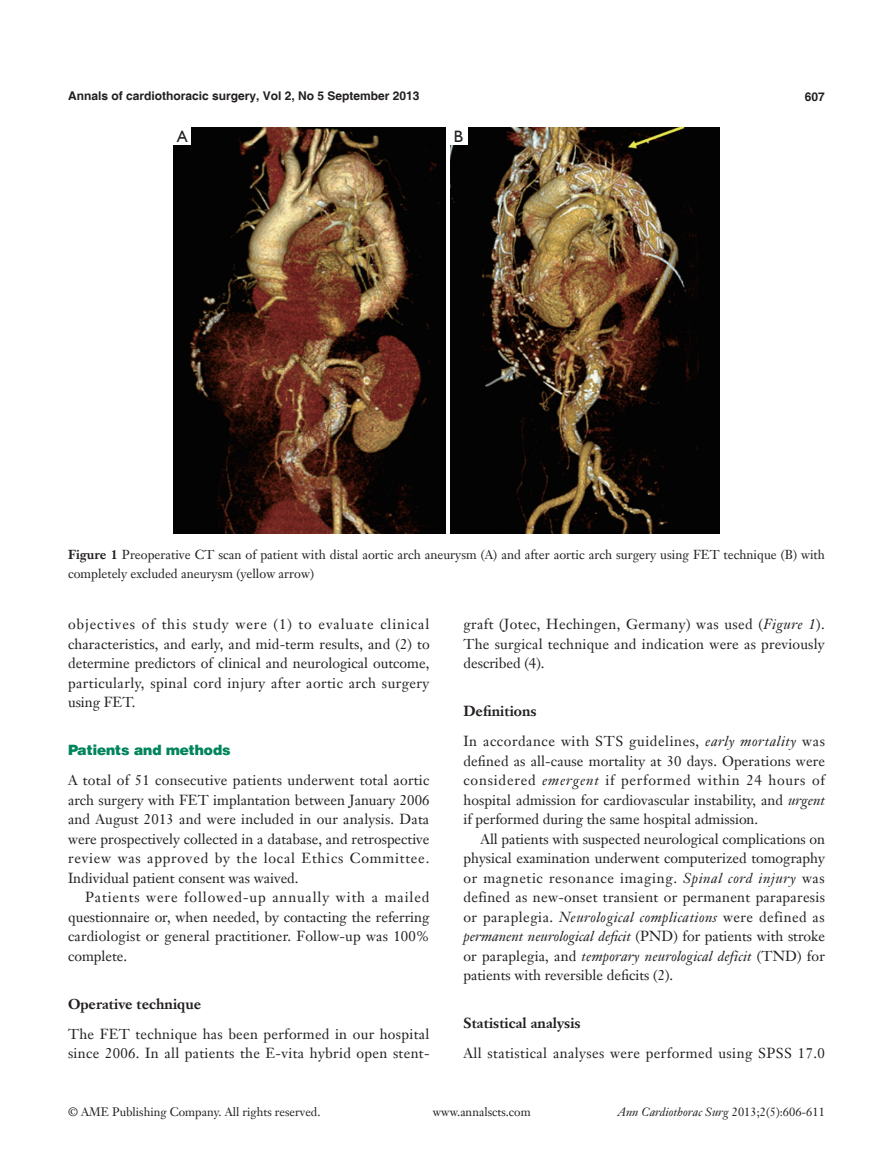
<style>
.page{position:relative;width:893px;height:1170px;background:#fff}
.page>*{position:absolute;margin:0;border:0;box-sizing:border-box;transform-origin:0 0}
.t1{font:16.5px "Humanist 521 BT";color:#231f20}
.t2{font:14.25px/19.5px "Janson Text LT";letter-spacing:.02em;color:#231f20;text-align:justify}
.t3{font:14.25px/30px "Janson Text LT";letter-spacing:.04em;color:#231f20}
.t4{font:700 14.25px "Janson Text LT";color:#231f20}
.t5{font:900 14.25px "Helvetica";color:#00845c}
.t6{font:12.75px/19.5px "Janson Text LT";color:#231f20}
.t7{font:12px "Janson Text LT";color:#231f20}
.t8{font:700 12px "Helvetica";color:#231f20}
.t9{font:italic 12px "Janson Text LT";color:#231f20}
.s1{font-weight:700}
.s2{font-style:italic}
.s3{font-style:normal}
</style>
<div class="page">
<img style="left:174px;top:128px;width:272px;height:405px">
<img style="left:450px;top:128px;width:269px;height:405px">
<div style="left:174px;top:128px;width:17px;height:17px;background:#fff"></div>
<div style="left:450px;top:128px;width:17px;height:17px;background:#fff"></div>
<p class="t8" style="left:68px;top:88px;width:353px">Annals of cardiothoracic surgery, Vol 2, No 5 September 2013</p>
<p class="t8" style="left:805px;top:89px;width:22px">607</p>
<p class="t1" style="left:177px;top:126px;width:12px">A</p>
<p class="t1" style="left:454px;top:126px;width:11px">B</p>
<p class="t6" style="left:68px;top:544px;width:758px"><span class="s1">Figure 1</span> Preoperative CT scan of patient with distal aortic arch aneurysm (A) and after aortic arch surgery using FET technique (B) with completely excluded aneurysm (yellow arrow)</p>
<p class="t2" style="left:68px;top:614px;width:363px">objectives of this study were (1) to evaluate clinical characteristics, and early, and mid-term results, and (2) to determine predictors of clinical and neurological outcome, particularly, spinal cord injury after aortic arch surgery using FET.</p>
<p class="t5" style="left:68px;top:740px;width:164px">Patients and methods</p>
<p class="t2" style="left:68px;top:770px;width:363px">A total of 51 consecutive patients underwent total aortic arch surgery with FET implantation between January 2006 and August 2013 and were included in our analysis. Data were prospectively collected in a database, and retrospective review was approved by the local Ethics Committee.<br>Individual patient consent was waived.</p>
<p class="t2" style="left:68px;top:887px;width:363px;text-indent:17px">Patients were followed-up annually with a mailed questionnaire or, when needed, by contacting the referring cardiologist or general practitioner. Follow-up was 100% complete.</p>
<p class="t4" style="left:68px;top:994px;width:135px">Operative technique</p>
<p class="t2" style="left:68px;top:1023px;width:363px">The FET technique has been performed in our hospital since 2006. In all patients the E-vita hybrid open stent-</p>
<p class="t2" style="left:463px;top:614px;width:363px">graft (Jotec, Hechingen, Germany) was used (<span class="s2">Figure 1</span>).<br>The surgical technique and indication were as previously described (4).</p>
<p class="t3" style="left:463px;top:696px;width:363px"><span class="s1">Definitions<br></span>In accordance with STS guidelines, <span class="s2">early mortality</span> was</p>
<p class="t2" style="left:463px;top:750px;width:363px">defined as all-cause mortality at 30 days. Operations were considered <span class="s2">emergent</span> if performed within 24 hours of hospital admission for cardiovascular instability, and <span class="s2">urgent </span>if performed during the same hospital admission.</p>
<p class="t2" style="left:463px;top:828px;width:363px;text-indent:17px">All patients with suspected neurological complications on physical examination underwent computerized tomography or magnetic resonance imaging. <span class="s2">Spinal cord injury</span> was defined as new-onset transient or permanent paraparesis or paraplegia. <span class="s2">Neurological complications</span> were defined as <span class="s2">permanent neurological deficit</span> (PND) for patients with stroke or paraplegia, and <span class="s2">temporary neurological deficit</span> (TND) for patients with reversible deficits (2).</p>
<p class="t4" style="left:463px;top:1013px;width:119px">Statistical analysis</p>
<p class="t2" style="left:463px;top:1043px;width:363px">All statistical analyses were performed using SPSS 17.0</p>
<p class="t7" style="left:68px;top:1104px;width:254px">© AME Publishing Company. All rights reserved.</p>
<p class="t7" style="left:433px;top:1104px;width:99px">www.annalscts.com</p>
<p class="t9" style="left:618px;top:1104px;width:209px">Ann Cardiothorac Surg <span class="s3">2013;2(5):606-611</span></p>
</div>
